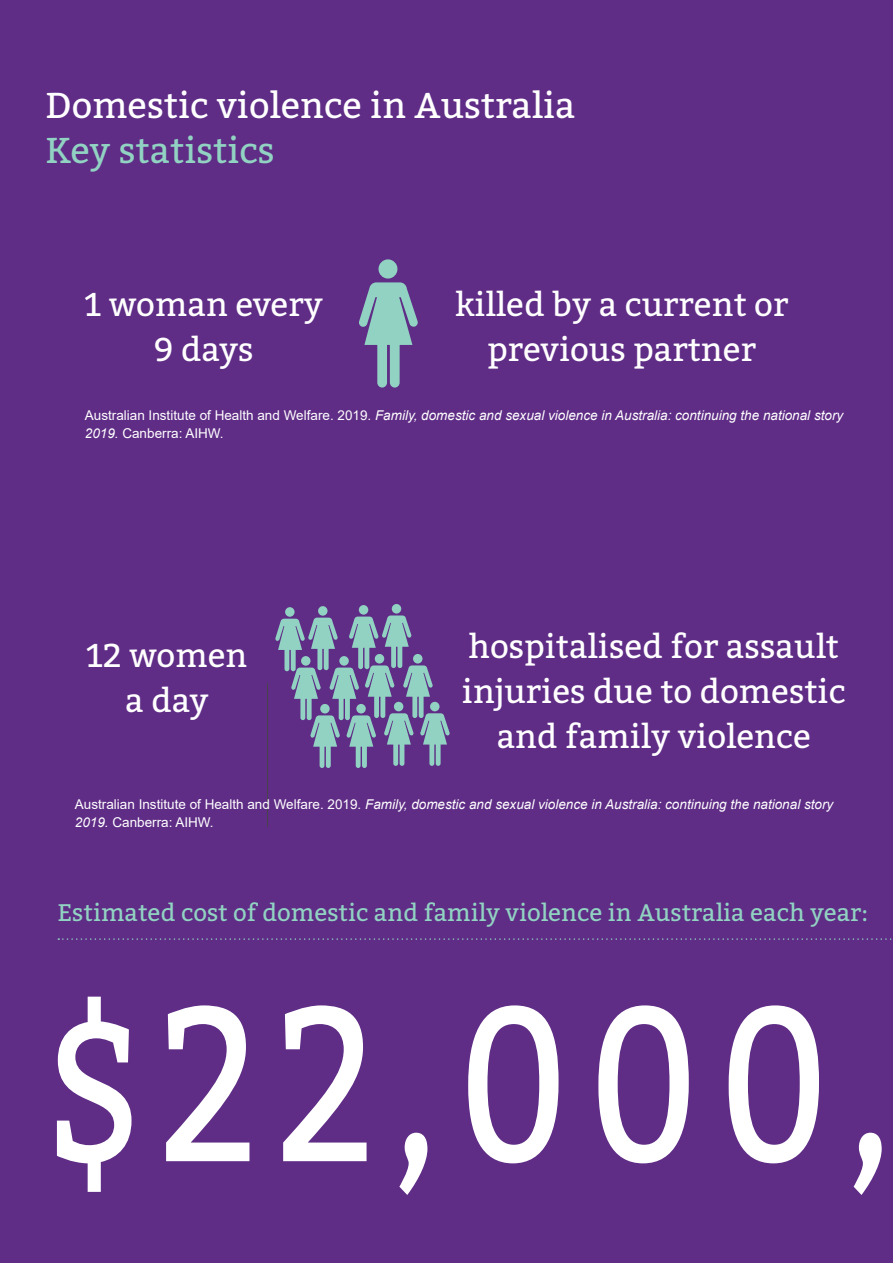
<style>
.page{position:relative;width:893px;height:1263px;background:#5f2c86}
.page>*{position:absolute;margin:0;border:0;box-sizing:border-box;transform-origin:0 0}
.t1{font:219.3px "Bitter";color:#fff;scale:.8 1}
.t2{font:36px "Bitter";color:#fff}
.t3{font:36px "Bitter";color:#91d2c2}
.t4{font:33px/45px "Bitter";color:#fff;text-align:center}
.t5{font:24px "Bitter";color:#91d2c2}
.t6{font:italic 13.5px/18px "Arial";color:#fff}
.s1{font-style:normal}
</style>
<div class="page">
<hr style="left:267px;top:683px;width:1px;height:144px;background:#484349">
<svg style="left:58px;top:938px;width:834px;height:2px"></svg>
<div style="left:378px;top:259px;width:19px;height:20px;background:#91d2c2;border-radius:50%"></div>
<svg style="left:359px;top:282px;width:59px;height:106px"></svg>
<div style="left:285px;top:607px;width:10px;height:10px;background:#91d2c2;border-radius:50%"></div>
<div style="left:318px;top:606px;width:10px;height:10px;background:#91d2c2;border-radius:50%"></div>
<div style="left:359px;top:605px;width:9px;height:10px;background:#91d2c2;border-radius:50%"></div>
<div style="left:392px;top:604px;width:9px;height:9px;background:#91d2c2;border-radius:50%"></div>
<svg style="left:275px;top:615px;width:175px;height:153px"></svg>
<h2 class="t2" style="left:46px;top:83px;width:531px">Domestic violence in Australia</h2>
<h2 class="t3" style="left:46px;top:128px;width:231px">Key statistics</h2>
<h3 class="t4" style="left:85px;top:283px;width:240px">1 woman every<br>9 days</h3>
<h3 class="t4" style="left:455px;top:283px;width:335px">killed by a current or previous partner</h3>
<p class="t6" style="left:85px;top:407px;width:760px"><span class="s1">Australian Institute of Health and Welfare. 2019.</span> Family, domestic and sexual violence in Australia: continuing the national story<br>2019. <span class="s1">Canberra: AIHW.</span></p>
<h3 class="t4" style="left:86px;top:634px;width:163px">12 women a day</h3>
<h3 class="t4" style="left:462px;top:625px;width:385px">hospitalised for assault injuries due to domestic and family violence</h3>
<p class="t6" style="left:75px;top:796px;width:760px"><span class="s1">Australian Institute of Health and Welfare. 2019.</span> Family, domestic and sexual violence in Australia: continuing the national story<br>2019. <span class="s1">Canberra: AIHW.</span></p>
<h3 class="t5" style="left:58px;top:898px;width:812px">Estimated cost of domestic and family violence in Australia each year:</h3>
<h1 class="t1" style="left:46px;top:945px;width:1061px">$22,000,</h1>
</div>
